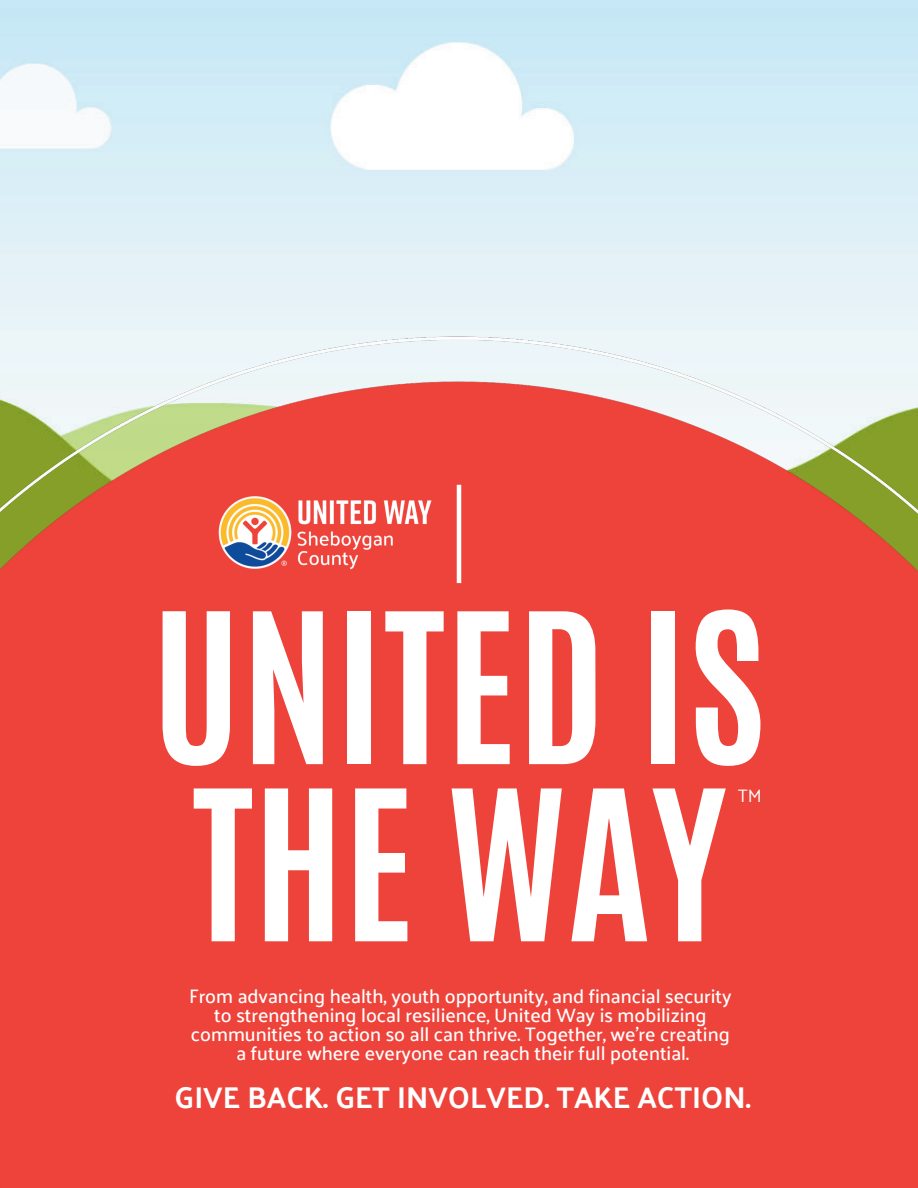
<style>
.page{position:relative;width:918px;height:1188px;background:#fff}
.page>*{position:absolute;margin:0;border:0;box-sizing:border-box;transform-origin:0 0}
.t1{font:700 177.9px/177.1px "Antonio";letter-spacing:.005em;color:#fff}
.t2{font:700 30px "Palanquin";color:#fff}
.t3{font:500 19.5px/19.2px "Palanquin";color:#fff;text-align:center}
.t4{font:18px "Palanquin";color:#fff}
</style>
<div class="page">
<img style="left:0;top:327px;width:918px;height:861px">
<div style="left:332px;top:437px;width:239px;height:110px;background:#ee433a"></div>
<img style="left:212px;top:492px;width:240px;height:82px">
<hr style="left:457px;top:485px;width:4px;height:98px;background:#fff">
<h1 class="t1" style="left:152px;top:602px;width:616px">UNITED IS<br>THE WAY</h1>
<p class="t4" style="left:738px;top:786px;width:25px">TM</p>
<p class="t3" style="left:189px;top:987px;width:544px">From advancing health, youth opportunity, and financial security to strengthening local resilience, United Way is mobilizing communities to action so all can thrive. Together, we're creating a future where everyone can reach their full potential.</p>
<h2 class="t2" style="left:175px;top:1080px;width:578px">GIVE BACK. GET INVOLVED. TAKE ACTION.</h2>
</div>
